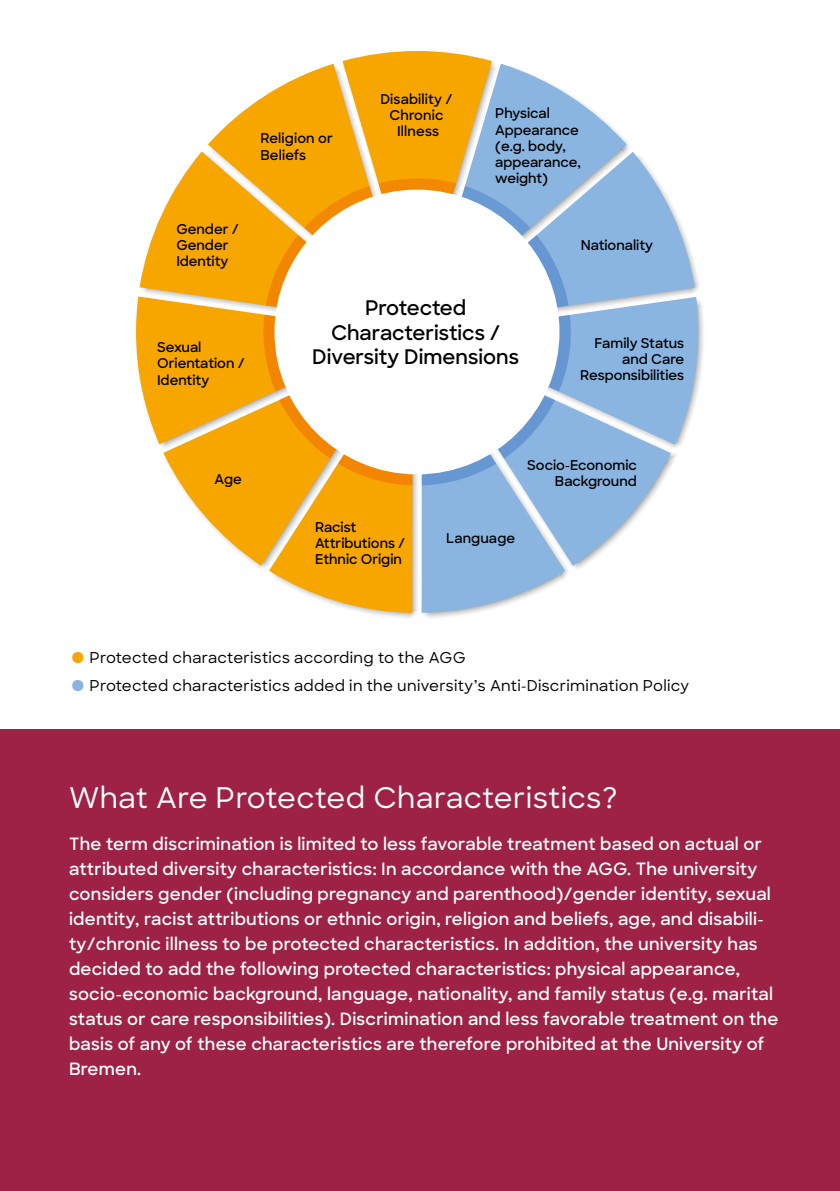
<style>
.page{position:relative;width:840px;height:1191px;background:#fff}
.page>*{position:absolute;margin:0;border:0;box-sizing:border-box;transform-origin:0 0}
.t1{font:500 28.4px "Sharp Sans";letter-spacing:.02em;color:#fff}
.t2{font:600 20.2px/24.2px "Sharp Sans";color:#000;text-align:center}
.t3{font:600 17px/25px "Sharp Sans";letter-spacing:.015em;color:#fff}
.t4{font:500 15px "Sharp Sans";letter-spacing:.02em;color:#000}
.t5{font:600 13.6px/16.2px "Sharp Sans";color:#000}
.s1{color:#f7a600}
.s2{color:#89b4e1}
</style>
<div class="page">
<div style="left:0;top:730px;width:839px;height:461px;background:#9d2246"></div>
<svg style="left:136px;top:51px;width:568px;height:567px"></svg>
<div style="left:274px;top:190px;width:285px;height:284px;background:#fff;border-radius:50%"></div>
<p class="t5" style="left:176px;top:220px;width:64px">Gender /<br>Gender<br>Identity</p>
<p class="t5" style="left:157px;top:338px;width:89px">Sexual<br>Orientation /<br>Identity</p>
<p class="t5" style="left:260px;top:130px;width:74px">Religion or<br>Beliefs</p>
<p class="t5" style="left:380px;top:90px;width:74px;text-align:center">Disability /<br>Chronic<br>Illness</p>
<p class="t5" style="left:495px;top:105px;width:87px">Physical<br>Appearance (e.g. body, appearance, weight)</p>
<p class="t5" style="left:580px;top:236px;width:74px">Nationality</p>
<p class="t2" style="left:312px;top:295px;width:208px">Protected<br>Characteristics /<br>Diversity Dimensions</p>
<p class="t5" style="left:580px;top:334px;width:105px;text-align:right">Family Status and Care<br>Responsibilities</p>
<p class="t5" style="left:214px;top:471px;width:29px">Age</p>
<p class="t5" style="left:315px;top:518px;width:92px">Racist<br>Attributions /<br>Ethnic Origin</p>
<p class="t5" style="left:527px;top:456px;width:111px;text-align:right">Socio-Economic<br>Background</p>
<p class="t5" style="left:446px;top:529px;width:70px">Language</p>
<p class="t4" style="left:71px;top:647px;width:396px"><span class="s1">●</span> Protected characteristics according to the AGG</p>
<p class="t4" style="left:71px;top:674px;width:619px"><span class="s2">●</span> Protected characteristics added in the university’s Anti-Discrimination Policy</p>
<h1 class="t1" style="left:69px;top:776px;width:550px">What Are Protected Characteristics?</h1>
<p class="t3" style="left:69px;top:830px;width:710px">The term discrimination is limited to less favorable treatment based on actual or attributed diversity characteristics: In accordance with the AGG. The university considers gender (including pregnancy and parenthood)/gender identity, sexual identity, racist attributions or ethnic origin, religion and beliefs, age, and disabili&shy;ty/chronic illness to be protected characteristics. In addition, the university has decided to add the following protected characteristics: physical appearance, socio-economic background, language, nationality, and family status (e.g. marital status or care responsibilities). Discrimination and less favorable treatment on the basis of any of these characteristics are therefore prohibited at the University of Bremen.</p>
</div>
